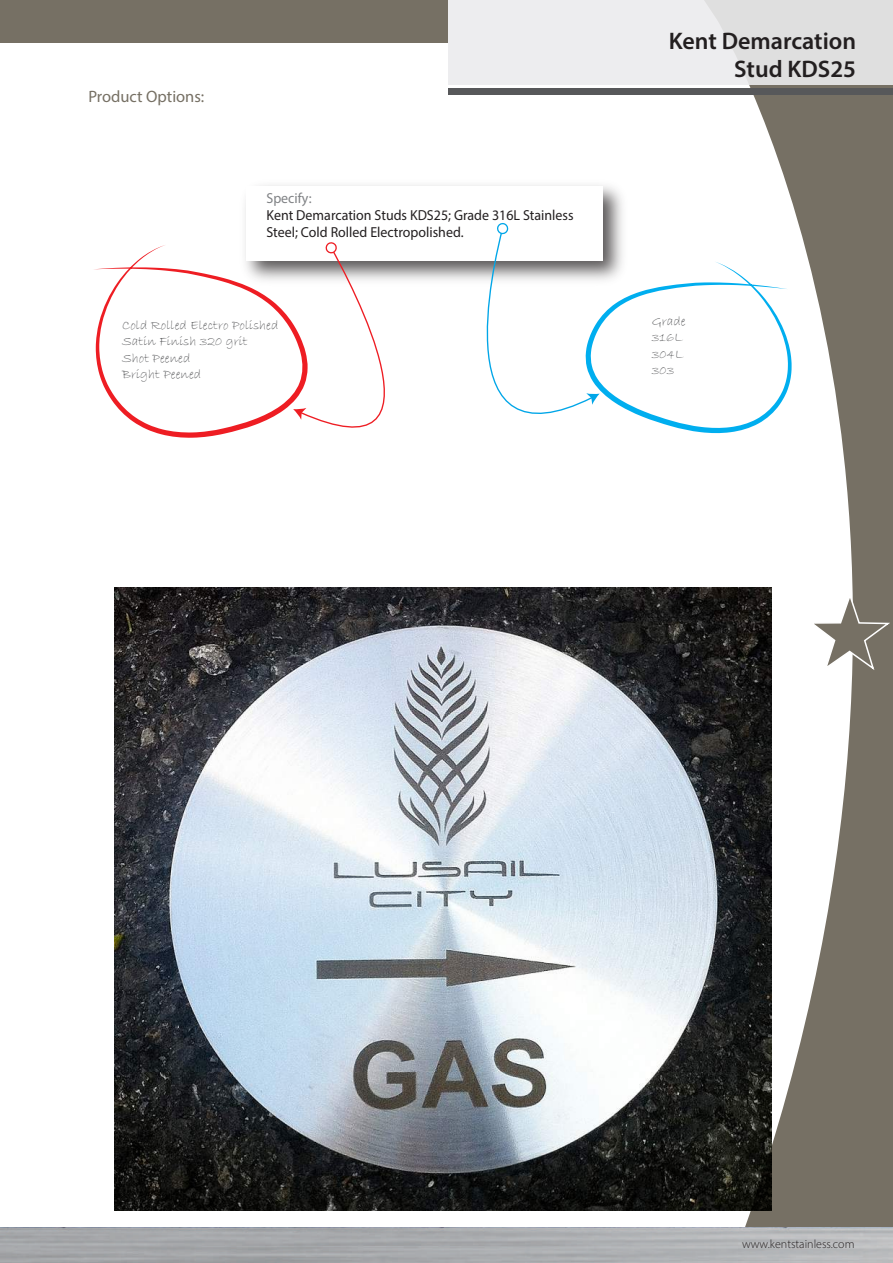
<style>
.page{position:relative;width:893px;height:1263px;background:#fff}
.page>*{position:absolute;margin:0;border:0;box-sizing:border-box;transform-origin:0 0}
.t1{font:600 24px/28.8px "Myriad Pro";color:#231f20;text-align:right}
.t2{font:16.5px "Myriad Pro";color:#767064}
.t3{font:14.55px/17.4px "Myriad Pro";color:#231f20;scale:.96 1}
.t4{font:14.55px "Myriad Pro";color:#808285;scale:.96 1}
.t5{font:13.65px/16.4px "Bradley Hand ITC";color:#57585a}
.t6{font:300 12px "Myriad Pro";color:#231f20}
</style>
<div class="page">
<img style="left:245px;top:185px;width:378px;height:37px">
<div style="left:246px;top:186px;width:356px;height:74px;background:#fff"></div>
<svg style="left:94px;top:222px;width:606px;height:216px"></svg>
<img style="left:115px;top:588px;width:585px;height:623px">
<svg style="left:700px;top:85px;width:193px;height:1142px"></svg>
<svg style="left:807px;top:591px;width:85px;height:81px"></svg>
<div style="left:0;top:0;width:448px;height:43px;background:#767064"></div>
<div style="left:448px;top:88px;width:445px;height:6px;background:#57585a"></div>
<div style="left:448px;top:0;width:445px;height:85px;background:linear-gradient(to right,#f2f2f4,#dedede)"></div>
<img style="left:0;top:1227px;width:893px;height:36px">
<p class="t2" style="left:88px;top:86px;width:118px">Product Options:</p>
<p class="t4" style="left:266px;top:189px;width:49px">Specify:</p>
<p class="t3" style="left:266px;top:206px;width:321px">Kent Demarcation Studs KDS25; Grade 316L Stainless<br>Steel; Cold Rolled Electropolished.</p>
<p class="t5" style="left:122px;top:317px;width:158px">Cold Rolled Electro Polished<br>Satin Finish 320 grit<br>Shot Peened<br>Bright Peened</p>
<h1 class="t1" style="left:669px;top:26px;width:189px">Kent Demarcation<br>Stud KDS25</h1>
<p class="t5" style="left:652px;top:313px;width:35px">Grade<br>316L<br>304L<br>303</p>
<p class="t6" style="left:742px;top:1237px;width:114px">www.kentstainless.com</p>
</div>
